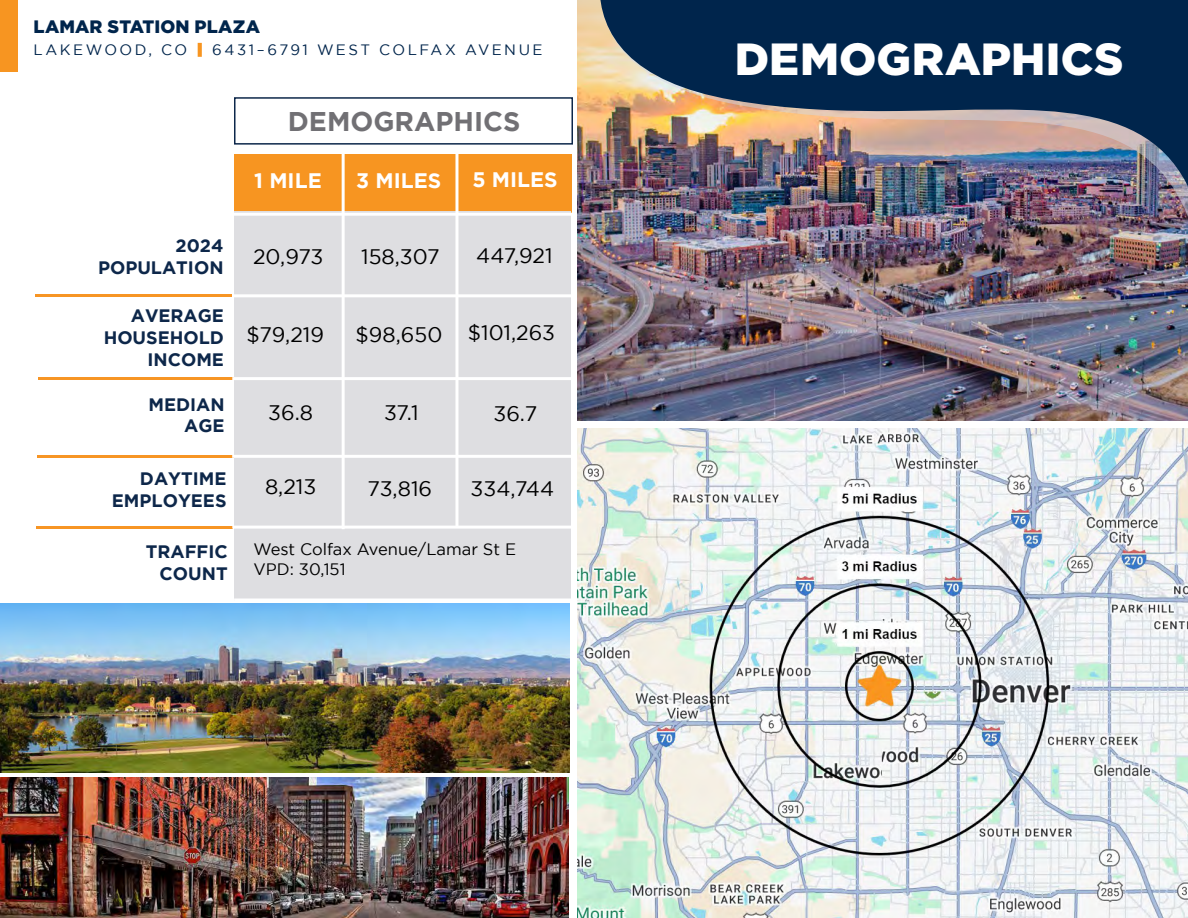
<style>
.page{position:relative;width:1188px;height:918px;background:#fff}
.page>*{position:absolute;margin:0;border:0;box-sizing:border-box;transform-origin:0 0}
.t1{font:900 45px "Gotham";letter-spacing:.005em;color:#fff}
.t2{font:700 27px "Gotham";color:#717074}
.t3{font:21px "Gotham";color:#000}
.t4{font:700 21px "Gotham";color:#fff}
.t5{font:700 18px "Gotham";color:#0d274a}
.t6{font:900 18px "Gotham";letter-spacing:.005em;color:#00254c}
.t7{font:16.5px "Gotham";color:#000}
.t8{font:15px "Gotham";letter-spacing:.16em;color:#00254c}
.s1{color:#f79521}
</style>
<div class="page">
<div style="left:0;top:0;width:18px;height:72px;background:#f79521"></div>
<div style="left:234px;top:97px;width:339px;height:48px;border:2px solid #0d274a"></div>
<hr style="left:35px;top:294px;width:197px;height:3px;background:#f79524">
<hr style="left:38px;top:377px;width:197px;height:3px;background:#f79524">
<hr style="left:37px;top:455px;width:197px;height:3px;background:#f79524">
<hr style="left:36px;top:526px;width:197px;height:2px;background:#f79524">
<div style="left:234px;top:154px;width:337px;height:59px;background:#f79521"></div>
<div style="left:234px;top:212px;width:336px;height:389px;background:#dedee1"></div>
<hr style="left:232px;top:294px;width:343px;height:3px;background:#fff">
<hr style="left:232px;top:455px;width:343px;height:3px;background:#fff">
<hr style="left:232px;top:526px;width:343px;height:3px;background:#fff">
<svg style="left:234px;top:598px;width:337px;height:3px"></svg>
<hr style="left:342px;top:152px;width:3px;height:377px;background:#fff">
<hr style="left:455px;top:152px;width:3px;height:375px;background:#fff">
<hr style="left:229px;top:213px;width:347px;height:3px;background:#fff">
<hr style="left:232px;top:377px;width:343px;height:3px;background:#fff">
<img style="left:578px;top:1px;width:610px;height:420px">
<img style="left:0;top:778px;width:569px;height:140px">
<img style="left:0;top:603px;width:570px;height:169px">
<img style="left:578px;top:428px;width:610px;height:490px">
<img style="left:599px;top:202px;width:589px;height:36px">
<img style="left:599px;top:0;width:589px;height:202px">
<p class="t6" style="left:34px;top:16px;width:228px">LAMAR STATION PLAZA</p>
<p class="t8" style="left:34px;top:42px;width:511px">LAKEWOOD, CO <span class="s1">l</span> 6431–6791 WEST COLFAX AVENUE</p>
<p class="t2" style="left:288px;top:106px;width:234px">DEMOGRAPHICS</p>
<p class="t5" style="left:176px;top:235px;width:49px">2024</p>
<p class="t5" style="left:98px;top:257px;width:127px">POPULATION</p>
<p class="t5" style="left:131px;top:306px;width:95px">AVERAGE</p>
<p class="t5" style="left:104px;top:327px;width:122px">HOUSEHOLD</p>
<p class="t5" style="left:148px;top:349px;width:78px">INCOME</p>
<p class="t5" style="left:148px;top:394px;width:78px">MEDIAN</p>
<p class="t5" style="left:184px;top:415px;width:42px">AGE</p>
<p class="t5" style="left:140px;top:468px;width:88px">DAYTIME</p>
<p class="t5" style="left:112px;top:490px;width:116px">EMPLOYEES</p>
<p class="t5" style="left:146px;top:541px;width:83px">TRAFFIC</p>
<p class="t5" style="left:160px;top:563px;width:70px">COUNT</p>
<p class="t4" style="left:254px;top:168px;width:69px">1 MILE</p>
<p class="t4" style="left:356px;top:168px;width:87px">3 MILES</p>
<p class="t4" style="left:472px;top:167px;width:87px">5 MILES</p>
<p class="t3" style="left:253px;top:245px;width:72px">20,973</p>
<p class="t3" style="left:361px;top:245px;width:80px">158,307</p>
<p class="t3" style="left:476px;top:244px;width:78px">447,921</p>
<p class="t3" style="left:247px;top:323px;width:79px">$79,219</p>
<p class="t3" style="left:356px;top:323px;width:88px">$98,650</p>
<p class="t3" style="left:468px;top:321px;width:89px">$101,263</p>
<p class="t3" style="left:268px;top:401px;width:46px">36.8</p>
<p class="t3" style="left:384px;top:401px;width:36px">37.1</p>
<p class="t3" style="left:494px;top:402px;width:45px">36.7</p>
<p class="t3" style="left:265px;top:475px;width:53px">8,213</p>
<p class="t3" style="left:368px;top:477px;width:66px">73,816</p>
<p class="t3" style="left:471px;top:477px;width:85px">334,744</p>
<p class="t7" style="left:254px;top:540px;width:264px">West Colfax Avenue/Lamar St E</p>
<p class="t7" style="left:254px;top:560px;width:94px">VPD: 30,151</p>
<p class="t1" style="left:735px;top:33px;width:390px">DEMOGRAPHICS</p>
</div>
